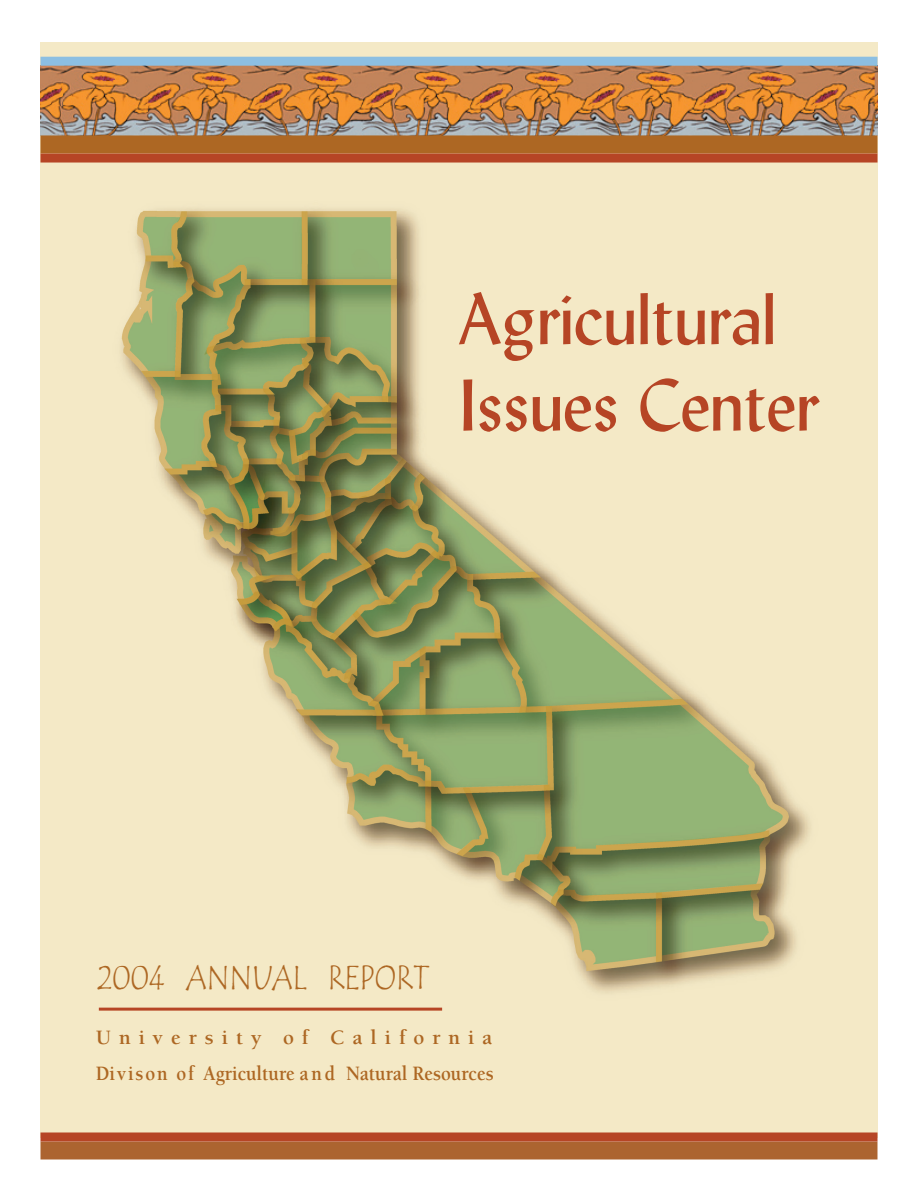
<style>
.page{position:relative;width:918px;height:1188px;background:#fff}
.page>*{position:absolute;margin:0;border:0;box-sizing:border-box;transform-origin:0 0}
.t1{font:72px/86.4px "Lydian BT";color:#b64525}
.t2{font:34.5px "Tempus Sans ITC";color:#ad6723;scale:.8 1}
.t3{font:700 21px/36.3px "Berkeley";letter-spacing:.05em;color:#ad6723}
</style>
<div class="page">
<img style="left:40px;top:42px;width:838px;height:1090px">
<img style="left:40px;top:66px;width:837px;height:69px">
<div style="left:40px;top:135px;width:838px;height:18px;background:#ad6723"></div>
<div style="left:40px;top:57px;width:838px;height:9px;background:#8cbfe2"></div>
<div style="left:40px;top:154px;width:838px;height:9px;background:#b64525"></div>
<div style="left:40px;top:1142px;width:838px;height:18px;background:#ac6430"></div>
<div style="left:40px;top:1132px;width:838px;height:10px;background:#b64525"></div>
<hr style="left:99px;top:1008px;width:343px;height:3px;background:#b64525">
<h1 class="t1" style="left:459px;top:275px;width:361px">Agricultural<br>Issues Center</h1>
<h2 class="t2" style="left:97px;top:956px;width:415px">2004 ANNUAL REPORT</h2>
<p class="t3" style="left:96px;top:1019px;width:399px">University of California<br>Divison of Agriculture a n d Natural Resources</p>
</div>
